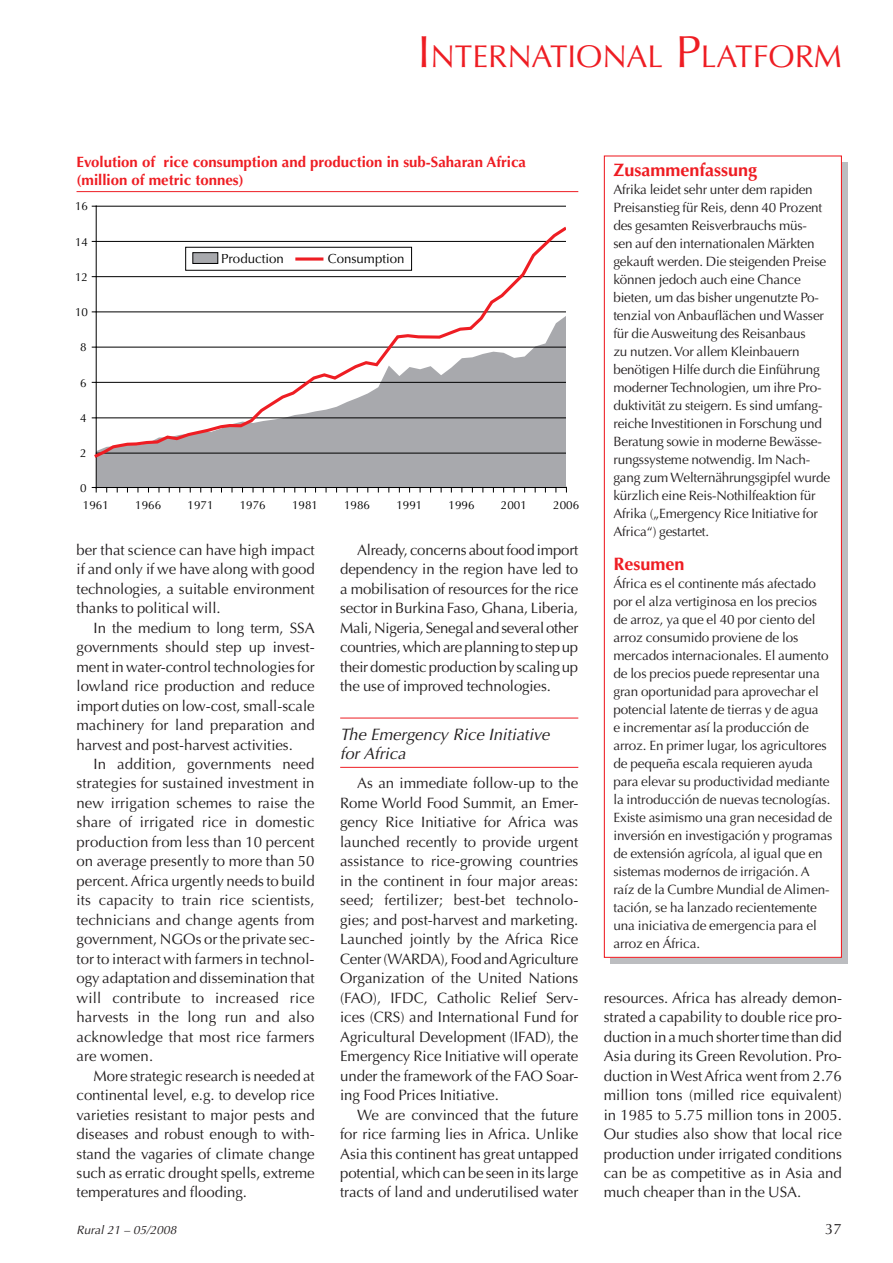
<style>
.page{position:relative;width:893px;height:1263px;background:#fff}
.page>*{position:absolute;margin:0;border:0;box-sizing:border-box;transform-origin:0 0}
.t1{font:31.5px "Optima";color:#ee1d23}
.t2{font:700 18px "Optima";color:#ee1d23}
.t3{font:italic 16.5px/19.5px "Optima";color:#231f20}
.t4{font:15px/19.5px "Optima";letter-spacing:-.005em;color:#231f20;text-align:justify}
.t5{font:700 15px/18px "Optima";color:#ee1d23}
.t6{font:13.5px/18px "Optima";letter-spacing:-.015em;color:#231f20}
.t7{font:13.2px "Optima";color:#000}
.t8{font:italic 12px "Optima";color:#231f20}
.t9{font:11.7px "Optima";color:#000}
.s1{font-size:45px}
</style>
<div class="page">
<div style="left:611px;top:162px;width:237px;height:802px;background:#bcbdc0"></div>
<hr style="left:340px;top:718px;width:238px;height:1px;background:#ee1d23">
<hr style="left:340px;top:767px;width:238px;height:1px;background:#ee1d23">
<div style="left:604px;top:156px;width:237px;height:801px;background:#fff"></div>
<div style="left:604px;top:155px;width:238px;height:803px;border:1px solid #ee1d23"></div>
<hr style="left:77px;top:191px;width:501px;height:1px;background:#ee1d23">
<div style="left:97px;top:460px;width:469px;height:27px;background:#a8a9ad"></div>
<hr style="left:524px;top:487px;width:42px;height:1px;background:#000">
<hr style="left:482px;top:487px;width:42px;height:1px;background:#000">
<hr style="left:409px;top:487px;width:32px;height:1px;background:#000">
<hr style="left:357px;top:487px;width:31px;height:1px;background:#000">
<hr style="left:273px;top:487px;width:63px;height:1px;background:#000">
<hr style="left:231px;top:487px;width:42px;height:1px;background:#000">
<hr style="left:190px;top:487px;width:41px;height:1px;background:#000">
<hr style="left:158px;top:487px;width:32px;height:1px;background:#000">
<hr style="left:96px;top:206px;width:470px;height:1px;background:#000">
<hr style="left:96px;top:206px;width:1px;height:282px;background:#000">
<svg style="left:92px;top:487px;width:68px;height:5px"></svg>
<svg style="left:336px;top:487px;width:22px;height:5px"></svg>
<svg style="left:388px;top:487px;width:22px;height:5px"></svg>
<svg style="left:441px;top:487px;width:42px;height:5px"></svg>
<svg style="left:92px;top:225px;width:474px;height:235px"></svg>
<h1 class="t1" style="left:418px;top:43px;width:426px"><span class="s1">I</span>NTERNATIONAL <span class="s1">P</span>LATFORM</h1>
<p class="t5" style="left:77px;top:154px;width:451px">Evolution of rice consumption and production in sub-Saharan Africa (million of metric tonnes)</p>
<p class="t9" style="left:75px;top:202px;width:14px">16</p>
<p class="t9" style="left:75px;top:237px;width:14px">14</p>
<p class="t9" style="left:75px;top:272px;width:14px">12</p>
<p class="t9" style="left:75px;top:307px;width:14px">10</p>
<p class="t9" style="left:80px;top:343px;width:8px">8</p>
<p class="t9" style="left:80px;top:378px;width:8px">6</p>
<p class="t9" style="left:80px;top:413px;width:8px">4</p>
<p class="t9" style="left:80px;top:448px;width:8px">2</p>
<p class="t9" style="left:80px;top:483px;width:8px">0</p>
<p class="t7" style="left:221px;top:253px;width:64px">Production</p>
<p class="t7" style="left:328px;top:253px;width:78px">Consumption</p>
<p class="t9" style="left:83px;top:500px;width:27px">1961</p>
<p class="t9" style="left:135px;top:500px;width:27px">1966</p>
<p class="t9" style="left:188px;top:500px;width:27px">1971</p>
<p class="t9" style="left:240px;top:500px;width:27px">1976</p>
<p class="t9" style="left:292px;top:500px;width:27px">1981</p>
<p class="t9" style="left:344px;top:500px;width:27px">1986</p>
<p class="t9" style="left:396px;top:500px;width:27px">1991</p>
<p class="t9" style="left:449px;top:500px;width:27px">1996</p>
<p class="t9" style="left:501px;top:500px;width:27px">2001</p>
<p class="t9" style="left:553px;top:500px;width:27px">2006</p>
<p class="t4" style="left:77px;top:541px;width:240px">ber that science can have high impact if and only if we have along with good technologies, a suitable environment thanks to political will.</p>
<p class="t4" style="left:77px;top:619px;width:240px;text-indent:17px">In the medium to long term, SSA governments should step up invest&shy;ment in water-control technologies for lowland rice production and reduce import duties on low-cost, small-scale machinery for land preparation and harvest and post-harvest activities.</p>
<p class="t4" style="left:77px;top:755px;width:240px;text-indent:17px">In addition, governments need strategies for sustained investment in new irrigation schemes to raise the share of irrigated rice in domestic production from less than 10 percent on average presently to more than 50 percent. Africa urgently needs to build its capacity to train rice scientists, technicians and change agents from government, NGOs or the private sec&shy;tor to interact with farmers in technol&shy;ogy adaptation and dissemination that will contribute to increased rice harvests in the long run and also acknowledge that most rice farmers are women.</p>
<p class="t4" style="left:77px;top:1067px;width:240px;text-indent:17px">More strategic research is needed at continental level, e.g. to develop rice varieties resistant to major pests and diseases and robust enough to with&shy;stand the vagaries of climate change such as erratic drought spells, extreme temperatures and flooding.</p>
<p class="t4" style="left:340px;top:541px;width:240px;text-indent:17px">Already, concerns about food import dependency in the region have led to a mobilisation of resources for the rice sector in Burkina Faso, Ghana, Liberia, Mali, Nigeria, Senegal and several other countries, which are planning to step up their domestic production by scaling up the use of improved technologies.</p>
<p class="t3" style="left:340px;top:726px;width:211px">The Emergency Rice Initiative for Africa</p>
<p class="t4" style="left:340px;top:775px;width:240px;text-indent:17px">As an immediate follow-up to the Rome World Food Summit, an Emer&shy;gency Rice Initiative for Africa was launched recently to provide urgent assistance to rice-growing countries in the continent in four major areas: seed; fertilizer; best-bet technolo&shy;gies; and post-harvest and marketing.<br>Launched jointly by the Africa Rice Center (WARDA), Food and Agriculture Organization of the United Nations (FAO), IFDC, Catholic Relief Serv&shy;ices (CRS) and International Fund for Agricultural Development (IFAD), the Emergency Rice Initiative will operate under the framework of the FAO Soar&shy;ing Food Prices Initiative.</p>
<p class="t4" style="left:340px;top:1106px;width:240px;text-indent:17px">We are convinced that the future for rice farming lies in Africa. Unlike Asia this continent has great untapped potential, which can be seen in its large tracts of land and underutilised water</p>
<p class="t2" style="left:613px;top:162px;width:145px">Zusammenfassung</p>
<p class="t6" style="left:613px;top:182px;width:218px">Afrika leidet sehr unter dem rapiden Preisanstieg für Reis, denn 40 Prozent des gesamten Reisverbrauchs müs-<br>sen auf den internationalen Märkten gekauft werden. Die steigenden Preise können jedoch auch eine Chance bieten, um das bisher ungenutzte Po&shy;tenzial von Anbauflächen und Wasser für die Ausweitung des Reisanbaus<br>zu nutzen. Vor allem Kleinbauern benötigen Hilfe durch die Einführung moderner Technologien, um ihre Pro&shy;duktivität zu steigern. Es sind umfang&shy;reiche Investitionen in Forschung und Beratung sowie in moderne Bewässe&shy;rungssysteme notwendig. Im Nach&shy;gang zum Welternährungsgipfel wurde kürzlich eine Reis-Nothilfeaktion für Afrika („Emergency Rice Initiative for Africa“) gestartet.</p>
<p class="t2" style="left:613px;top:557px;width:73px">Resumen</p>
<p class="t6" style="left:613px;top:576px;width:220px">África es el continente más afectado por el alza vertiginosa en los precios de arroz, ya que el 40 por ciento del arroz consumido proviene de los mercados internacionales. El aumento de los precios puede representar una gran oportunidad para aprovechar el potencial latente de tierras y de agua<br>e incrementar así la producción de arroz. En primer lugar, los agricultores de pequeña escala requieren ayuda para elevar su productividad mediante la introducción de nuevas tecnologías.<br>Existe asimismo una gran necesidad de inversión en investigación y programas de extensión agrícola, al igual que en sistemas modernos de irrigación. A raíz de la Cumbre Mundial de Alimen&shy;tación, se ha lanzado recientemente una iniciativa de emergencia para el arroz en África.</p>
<p class="t4" style="left:604px;top:989px;width:240px">resources. Africa has already demon&shy;strated a capability to double rice pro&shy;duction in a much shorter time than did Asia during its Green Revolution. Pro&shy;duction in West Africa went from 2.76 million tons (milled rice equivalent) in 1985 to 5.75 million tons in 2005.<br>Our studies also show that local rice production under irrigated conditions can be as competitive as in Asia and much cheaper than in the USA.</p>
<p class="t8" style="left:77px;top:1224px;width:101px">Rural 21 – 05/2008</p>
<p class="t4" style="left:825px;top:1220px;width:18px">37</p>
</div>
